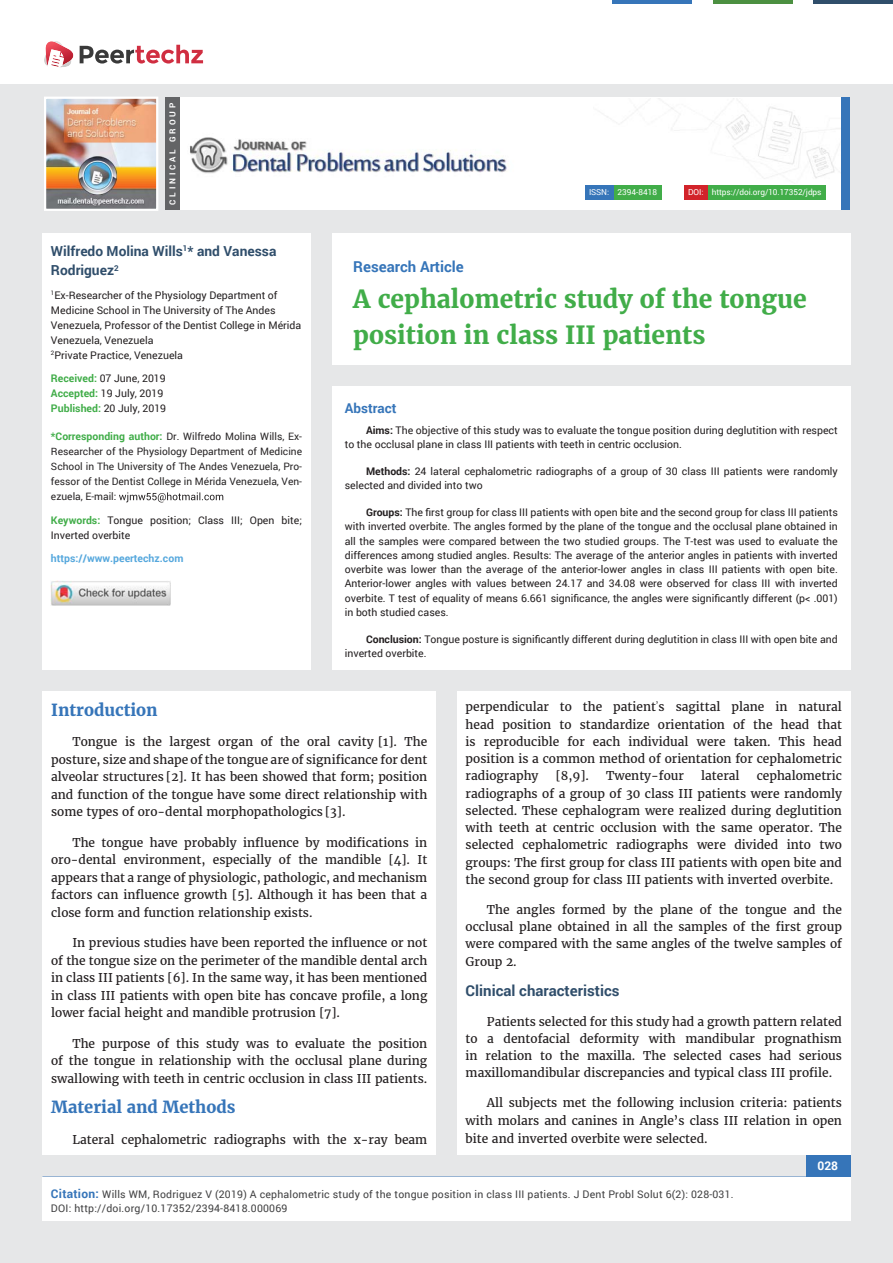
<style>
.page{position:relative;width:893px;height:1263px;background:#e6e7e8}
.page>*{position:absolute;margin:0;border:0;box-sizing:border-box;transform-origin:0 0}
.t1{font:700 24.75px/36px "Merriweather";color:#41ad49}
.t2{font:700 16.5px "Merriweather";color:#3675b9}
.t3{font:700 15px "Roboto";color:#304e6b}
.t4{font:700 15px "Roboto";color:#3675b9}
.t5{font:700 13.8px/19.5px "Roboto";color:#304e6b}
.t6{font:700 13.5px "Roboto";color:#3675b9}
.t7{font:12px/17.2px "Merriweather";color:#231f20;text-align:justify}
.t8{font:700 12px "Roboto";color:#fff}
.t9{font:10.5px/14.2px "Roboto";color:#231f20}
.t10{font:10.5px/13.5px "Roboto";letter-spacing:.02em;color:#404041}
.t11{font:700 10.5px "Roboto";color:#56a8dd}
.t12{font:10.2px/15px "Roboto";color:#262324;text-align:justify}
.t13{font:8.25px "Roboto";letter-spacing:-.01em;color:#fff}
.t14{font:700 8.25px "Roboto";letter-spacing:.34em;color:#fff}
.s1{font-weight:700;color:#41ad49}
.s2{font-weight:700;font-size:10.5px;color:#41ad49}
.s3{font-weight:700}
.s4{font-weight:700;font-size:12px;color:#3675b9}
</style>
<div class="page">
<div style="left:165px;top:98px;width:684px;height:112px;background:#fff"></div>
<img style="left:607px;top:101px;width:234px;height:78px">
<div style="left:841px;top:98px;width:8px;height:112px;background:#3675b9"></div>
<img style="left:47px;top:100px;width:108px;height:108px">
<div style="left:44px;top:97px;width:114px;height:114px;border:2px solid #fff"></div>
<div style="left:0;top:0;width:893px;height:83px;background:#fff"></div>
<svg style="left:44px;top:41px;width:159px;height:27px"></svg>
<hr style="left:713px;top:0;width:79px;height:3px;background:#4c9041">
<hr style="left:612px;top:0;width:80px;height:3px;background:#3675b9">
<hr style="left:813px;top:0;width:80px;height:3px;background:#304e6b">
<div style="left:806px;top:1154px;width:44px;height:51px;background:#3675b9"></div>
<div style="left:42px;top:1177px;width:808px;height:43px;background:#fff"></div>
<div style="left:707px;top:185px;width:119px;height:15px;background:#41ad49"></div>
<div style="left:684px;top:185px;width:24px;height:15px;background:#d2232a"></div>
<div style="left:613px;top:186px;width:48px;height:14px;background:#41ad49"></div>
<div style="left:585px;top:185px;width:28px;height:15px;background:#3675b9"></div>
<img style="left:190px;top:137px;width:317px;height:37px">
<div style="left:165px;top:98px;width:15px;height:112px;background:#636466"></div>
<div style="left:332px;top:386px;width:518px;height:284px;background:#fff"></div>
<div style="left:332px;top:233px;width:518px;height:132px;background:#fff"></div>
<div style="left:42px;top:233px;width:269px;height:437px;background:#fff"></div>
<svg style="left:119px;top:492px;width:104px;height:10px"></svg>
<div style="left:43px;top:691px;width:393px;height:463px;background:#fff"></div>
<div style="left:457px;top:691px;width:393px;height:463px;background:#fff"></div>
<img style="left:51px;top:580px;width:119px;height:26px">
<p class="t14" style="left:167px;top:205px;width:103px;rotate:-90deg">CLINICAL GROUP</p>
<p class="t5" style="left:51px;top:241px;width:227px">Wilfredo Molina Wills<sup>1</sup>* and Vanessa<br>Rodriguez<sup>2</sup></p>
<p class="t9" style="left:51px;top:287px;width:252px;line-height:15px"><sup>1</sup>Ex-Researcher of the Physiology Department of Medicine School in The University of The Andes Venezuela, Professor of the Dentist College in Mérida Venezuela, Venezuela<br><sup>2</sup>Private Practice, Venezuela</p>
<p class="t9" style="left:51px;top:371px;width:117px;line-height:15px"><span class="s1">Received:</span> 07 June, 2019<br><span class="s1">Accepted:</span> 19 July, 2019<br><span class="s1">Published:</span> 20 July, 2019</p>
<p class="t12" style="left:51px;top:429px;width:253px"><span class="s2">*Corresponding author:</span> Dr. Wilfredo Molina Wills, Ex-Researcher of the Physiology Department of Medicine School in The University of The Andes Venezuela, Pro&shy;fessor of the Dentist College in Mérida Venezuela, Ven&shy;ezuela, E-mail:</p>
<p class="t9" style="left:51px;top:512px;width:253px;line-height:15px"><span class="s1">Keywords:</span> Tongue position; Class III; Open bite;<br>Inverted overbite</p>
<p class="t11" style="left:51px;top:551px;width:134px">https://www.peertechz.com</p>
<p class="t13" style="left:589px;top:187px;width:70px">ISSN: 2394-8418</p>
<p class="t13" style="left:688px;top:186px;width:135px">DOI: https://doi.org/10.17352/jdps</p>
<p class="t4" style="left:353px;top:256px;width:112px">Research Article</p>
<h1 class="t1" style="left:353px;top:281px;width:455px">A cephalometric study of the tongue position in class III patients</h1>
<p class="t6" style="left:345px;top:399px;width:53px">Abstract</p>
<p class="t9" style="left:345px;top:422px;width:494px;text-indent:21px"><span class="s3">Aims:</span> The objective of this study was to evaluate the tongue position during deglutition with respect to the occlusal plane in class III patients with teeth in centric occlusion.</p>
<p class="t9" style="left:345px;top:464px;width:494px;text-indent:21px"><span class="s3">Methods:</span> 24 lateral cephalometric radiographs of a group of 30 class III patients were randomly selected and divided into two</p>
<p class="t9" style="left:345px;top:505px;width:494px;text-align:justify;text-indent:21px"><span class="s3">Groups:</span> The first group for class III patients with open bite and the second group for class III patients with inverted overbite. The angles formed by the plane of the tongue and the occlusal plane obtained in all the samples were compared between the two studied groups. The T-test was used to evaluate the differences among studied angles. Results: The average of the anterior angles in patients with inverted overbite was lower than the average of the anterior-lower angles in class III patients with open bite.<br>Anterior-lower angles with values between 24.17 and 34.08 were observed for class III with inverted overbite. T test of equality of means 6.661 significance, the angles were significantly different (p&lt; .001) in both studied cases.</p>
<p class="t9" style="left:345px;top:632px;width:494px;text-indent:21px"><span class="s3">Conclusion:</span> Tongue posture is significantly different during deglutition in class III with open bite and inverted overbite.</p>
<h2 class="t2" style="left:51px;top:700px;width:108px">Introduction</h2>
<p class="t7" style="left:51px;top:733px;width:378px;text-indent:21px">Tongue is the largest organ of the oral cavity [1]. The posture, size and shape of the tongue are of significance for dent alveolar structures [2]. It has been showed that form; position and function of the tongue have some direct relationship with some types of oro-dental morphopathologics [3].</p>
<p class="t7" style="left:51px;top:834px;width:378px;text-indent:21px">The tongue have probably influence by modifications in oro-dental environment, especially of the mandible [4]. It appears that a range of physiologic, pathologic, and mechanism factors can influence growth [5]. Although it has been that a close form and function relationship exists.</p>
<p class="t7" style="left:51px;top:934px;width:378px;text-indent:21px">In previous studies have been reported the influence or not of the tongue size on the perimeter of the mandible dental arch in class III patients [6]. In the same way, it has been mentioned in class III patients with open bite has concave profile, a long lower facial height and mandible protrusion [7].</p>
<p class="t7" style="left:51px;top:1035px;width:378px;text-indent:21px">The purpose of this study was to evaluate the position of the tongue in relationship with the occlusal plane during swallowing with teeth in centric occlusion in class III patients.</p>
<h2 class="t2" style="left:51px;top:1097px;width:186px">Material and Methods</h2>
<p class="t7" style="left:72px;top:1131px;width:356px">Lateral cephalometric radiographs with the x-ray beam</p>
<p class="t7" style="left:466px;top:699px;width:378px">perpendicular to the patient<sup>’</sup>s sagittal plane in natural head position to standardize orientation of the head that is reproducible for each individual were taken. This head position is a common method of orientation for cephalometric radiography</p>
<p class="t7" style="left:556px;top:768px;width:35px">[8,9].</p>
<p class="t7" style="left:606px;top:768px;width:79px">Twenty-four</p>
<p class="t7" style="left:701px;top:768px;width:40px">lateral</p>
<p class="t7" style="left:466px;top:768px;width:378px;text-indent:291px">cephalometric radiographs of a group of 30 class III patients were randomly selected. These cephalogram were realized during deglutition with teeth at centric occlusion with the same operator. The selected cephalometric radiographs were divided into two groups: The first group for class III patients with open bite and the second group for class III patients with inverted overbite.</p>
<p class="t7" style="left:466px;top:901px;width:378px;text-indent:21px">The angles formed by the plane of the tongue and the occlusal plane obtained in all the samples of the first group were compared with the same angles of the twelve samples of Group 2.</p>
<p class="t3" style="left:466px;top:980px;width:155px">Clinical characteristics</p>
<p class="t7" style="left:466px;top:1013px;width:378px;text-indent:21px">Patients selected for this study had a growth pattern related to a dentofacial deformity with mandibular prognathism in relation to the maxilla. The selected cases had serious maxillomandibular discrepancies and typical class III profile.</p>
<p class="t7" style="left:466px;top:1094px;width:378px;line-height:18px;text-indent:21px">All subjects met the following inclusion criteria: patients with molars and canines in Angle’s class III relation in open bite and inverted overbite were selected.</p>
<p class="t8" style="left:817px;top:1158px;width:22px">028</p>
<p class="t10" style="left:51px;top:1188px;width:684px"><span class="s4">Citation:</span> Wills WM, Rodriguez V (2019) A cephalometric study of the tongue position in class III patients. J Dent Probl Solut 6(2): 028-031.<br>DOI: http://doi.org/10.17352/2394-8418.000069</p>
</div>
